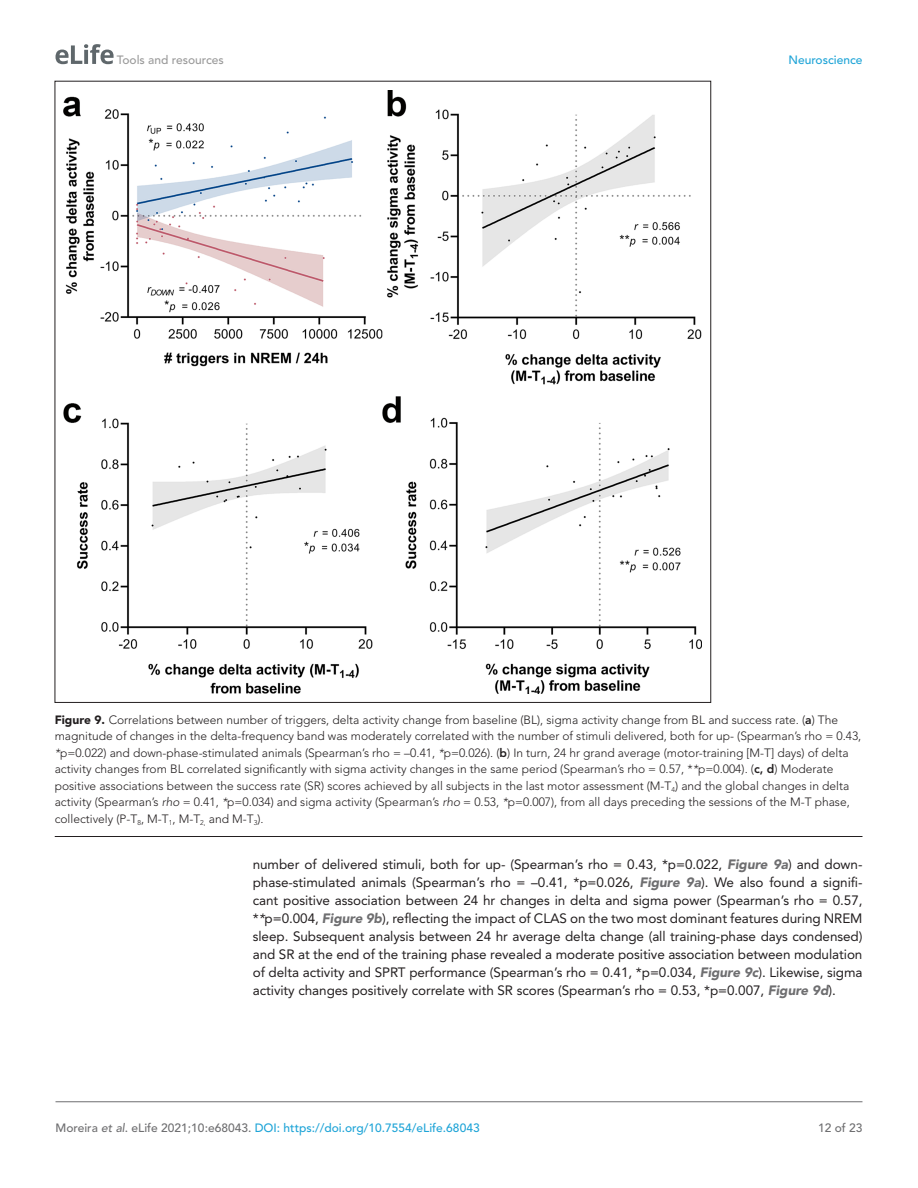
<style>
.page{position:relative;width:918px;height:1188px;background:#fff}
.page>*{position:absolute;margin:0;border:0;box-sizing:border-box;transform-origin:0 0}
.t1{font:13.5px/18px "Avenir LT Std";letter-spacing:-.005em;color:#231f20;text-align:justify}
.t2{font:300 12px/16.5px "Avenir LT Std";color:#231f20}
.t3{font:500 12px "Avenir LT Std";color:#1ea4d7}
.t4{font:500 12px "Avenir LT Std";color:#9a9a9a}
.t5{font:500 12px "Avenir LT Std";color:#6e6e70}
.s1{font-weight:900}
.s2{font-weight:800}
.s3{font-style:italic}
.s4{font-weight:900;font-style:italic;color:#6e6e70}
.s5{color:#6e6e70}
.s6{font-style:italic;color:#6e6e70}
</style>
<div class="page">
<svg style="left:56px;top:44px;width:58px;height:20px"></svg>
<hr style="left:56px;top:1101px;width:806px;height:1px;background:#6e6e70">
<hr style="left:55px;top:836px;width:807px;height:1px;background:#231f20">
<img style="left:64px;top:90px;width:638px;height:603px">
<p class="t4" style="left:117px;top:53px;width:108px">Tools and resources</p>
<p class="t3" style="left:788px;top:53px;width:76px">Neuroscience</p>
<p class="t2" style="left:55px;top:711px;width:808px"><span class="s1">Figure 9.</span> Correlations between number of triggers, delta activity change from baseline (BL), sigma activity change from BL and success rate. (<span class="s2">a</span>) The magnitude of changes in the delta-frequency band was moderately correlated with the number of stimuli delivered, both for up- (Spearman’s rho = 0.43, <span class="s3">*</span>p=0.022) and down-phase-stimulated animals (Spearman’s rho = –0.41, <span class="s3">*</span>p=0.026). (<span class="s2">b</span>) In turn, 24 hr grand average (motor-training [M-T] days) of delta activity changes from BL correlated significantly with sigma activity changes in the same period (Spearman’s rho = 0.57, *<span class="s3">*</span>p=0.004). (<span class="s2">c, d</span>) Moderate positive associations between the success rate (SR) scores achieved by all subjects in the last motor assessment (M-T<sub>4</sub>) and the global changes in delta activity (Spearman’s <span class="s3">rho</span> = 0.41, <span class="s3">*</span>p=0.034) and sigma activity (Spearman’s <span class="s3">rho</span> = 0.53, <span class="s3">*</span>p=0.007), from all days preceding the sessions of the M-T phase, collectively (P‑T<sub>8</sub>, M-T<sub>1</sub>, M-T<sub>2,</sub> and M-T<sub>3</sub>).</p>
<p class="t1" style="left:253px;top:855px;width:611px">number of delivered stimuli, both for up- (Spearman’s rho = 0.43, *p=0.022, <span class="s4">Figure 9a</span>) and down&shy;phase-stimulated animals (Spearman’s rho = –0.41, *p=0.026, <span class="s4">Figure 9a</span>). We also found a signifi&shy;cant positive association between 24 hr changes in delta and sigma power (Spearman’s rho = 0.57, *<span class="s3">*</span>p=0.004, <span class="s4">Figure 9b</span>), reflecting the impact of CLAS on the two most dominant features during NREM sleep. Subsequent analysis between 24 hr average delta change (all training-phase days condensed) and SR at the end of the training phase revealed a moderate positive association between modulation of delta activity and SPRT performance (Spearman’s rho = 0.41, *p=0.034, <span class="s4">Figure 9c</span>). Likewise, sigma activity changes positively correlate with SR scores (Spearman’s rho = 0.53, *p=0.007, <span class="s4">Figure 9d</span>).</p>
<p class="t3" style="left:56px;top:1121px;width:426px"><span class="s5">Moreira</span> <span class="s6">et al</span><span class="s5">. eLife 2021;10:e68043.</span> DOI: https://doi.org/10.7554/eLife.68043</p>
<p class="t5" style="left:818px;top:1121px;width:46px">12 of 23</p>
</div>
